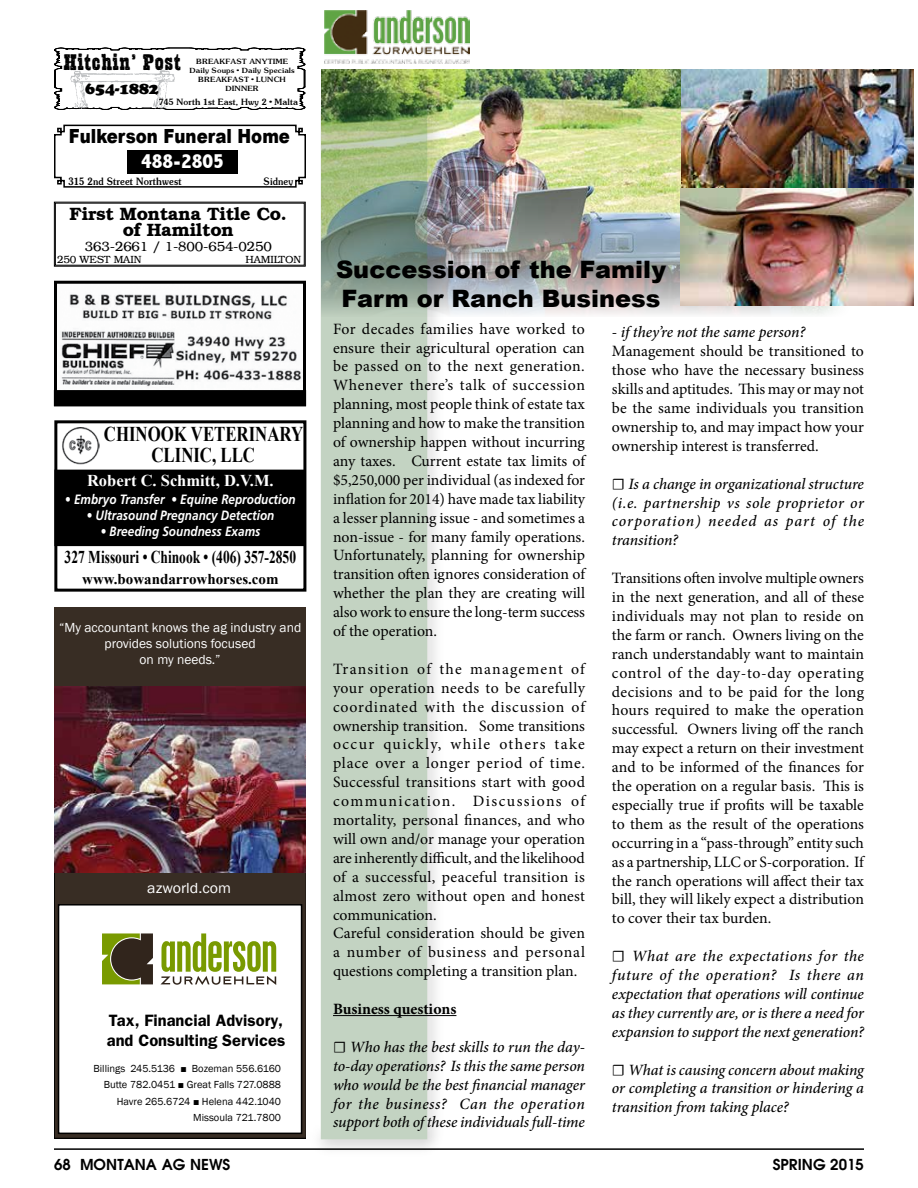
<style>
.page{position:relative;width:918px;height:1188px;background:#fff}
.page>*{position:absolute;margin:0;border:0;box-sizing:border-box;transform-origin:0 0}
.t1{font:900 24px/28.8px "Arial";color:#000}
.t2{font:24px "Wanted Let Plain";color:#000;scale:1.5 1}
.t3{font:700 21px/21px "Times New Roman";color:#000;text-align:center;scale:.8 1}
.t4{font:800 condensed 21px "Abadi";color:#fff}
.t5{font:900 19.5px "Arial";color:#000;scale:.85 1}
.t6{font:700 18px "Times New Roman";color:#000;scale:.75 1}
.t7{font:700 18px/16.5px "Bookplate";color:#000;text-align:center}
.t8{font:600 16.5px/19.8px "Franklin Gothic";color:#000}
.t9{font:700 16.5px "Times New Roman";color:#fff}
.t10{font:900 16.5px "Cooper";color:#000}
.t11{font:15.75px/18.9px "Minion Pro";letter-spacing:.01em;color:#000;text-align:justify}
.t12{font:italic 500 15.75px/18.9px "Minion Pro";letter-spacing:-.005em;color:#000;text-align:justify}
.t13{font:700 15.75px "Minion Pro";color:#000}
.t14{font:700 15px "Avian";color:#000}
.t15{font:700 15px "Times New Roman";color:#000}
.t16{font:15px "Franklin Gothic";color:#fff;scale:1.06 1}
.t17{font:italic 700 13.5px "Frutiger";color:#fff;scale:.87 1}
.t18{font:13.5px/16.2px "Franklin Gothic";color:#fff;text-align:center}
.t19{font:13.5px "Bookplate";color:#000}
.t20{font:10.5px/16.5px "Franklin Gothic";color:#000;text-align:right}
.t21{font:700 10.5px "Soutane";color:#000;scale:.93 1}
.t22{font:10.5px "Bookplate";color:#000}
.t23{font:700 9px "Soutane";color:#000}
.t24{font:700 7.5px/9px "Soutane";color:#000;text-align:center;scale:1.1 1}
</style>
<div class="page">
<hr style="left:54px;top:1148px;width:810px;height:2px;background:#000">
<img style="left:321px;top:69px;width:535px;height:246px">
<svg style="left:54px;top:201px;width:247px;height:66px"></svg>
<svg style="left:54px;top:124px;width:247px;height:64px"></svg>
<div style="left:127px;top:150px;width:111px;height:24px;background:#000"></div>
<div style="left:305px;top:82px;width:143px;height:1078px;background:#000;opacity:.75"></div>
<svg style="left:321px;top:93px;width:106px;height:1046px;background:#b5c7b3"></svg>
<svg style="left:54px;top:873px;width:252px;height:265px;background:#342921"></svg>
<div style="left:59px;top:905px;width:243px;height:228px;background:#fff"></div>
<div style="left:58px;top:904px;width:244px;height:230px;border:2px solid #000"></div>
<div style="left:54px;top:607px;width:252px;height:79px;background:#382d24"></div>
<svg style="left:102px;top:933px;width:51px;height:51px;background:#545721"></svg>
<svg style="left:160px;top:933px;width:116px;height:52px"></svg>
<img style="left:54px;top:686px;width:252px;height:187px">
<div style="left:54px;top:420px;width:252px;height:172px;border:3px solid #000"></div>
<svg style="left:74px;top:427px;width:13px;height:38px"></svg>
<img style="left:62px;top:428px;width:38px;height:36px">
<div style="left:55px;top:470px;width:249px;height:75px;background:#000"></div>
<div style="left:54px;top:470px;width:251px;height:76px;border:2px solid #000"></div>
<svg style="left:54px;top:47px;width:265px;height:63px"></svg>
<img style="left:70px;top:61px;width:113px;height:47px">
<img style="left:324px;top:11px;width:145px;height:52px">
<hr style="left:333px;top:1015px;width:123px;height:1px;background:#000">
<img style="left:60px;top:294px;width:242px;height:93px">
<div style="left:54px;top:281px;width:252px;height:125px;border:3px solid #000"></div>
<svg style="left:54px;top:390px;width:252px;height:17px;background:#0c0c0c"></svg>
<div style="left:55px;top:391px;width:250px;height:14px;border:1px solid #000"></div>
<img style="left:680px;top:69px;width:234px;height:236px">
<h1 class="t2" style="left:63px;top:49px;width:80px">Hitchin’ Post</h1>
<p class="t10" style="left:85px;top:79px;width:75px">654-1882</p>
<p class="t24" style="left:190px;top:57px;width:97px">BREAKFAST ANYTIME<br>Daily Soups • Daily Specials<br>BREAKFAST • LUNCH<br>DINNER</p>
<p class="t23" style="left:159px;top:96px;width:141px">745 North 1st East, Hwy 2 • Malta</p>
<p class="t5" style="left:69px;top:122px;width:262px">Fulkerson Funeral Home</p>
<p class="t21" style="left:69px;top:174px;width:123px">315 2nd Street Northwest</p>
<p class="t21" style="left:264px;top:174px;width:33px">Sidney</p>
<h2 class="t4" style="left:141px;top:149px;width:84px">488-2805</h2>
<p class="t7" style="left:70px;top:206px;width:219px">First Montana Title Co. of Hamilton</p>
<p class="t19" style="left:85px;top:239px;width:188px">363-2661 / 1-800-654-0250</p>
<p class="t22" style="left:57px;top:254px;width:86px">250 WEST MAIN</p>
<p class="t22" style="left:245px;top:254px;width:57px">HAMILTON</p>
<h2 class="t3" style="left:104px;top:423px;width:251px">CHINOOK VETERINARY<br>CLINIC, LLC</h2>
<p class="t9" style="left:87px;top:469px;width:188px">Robert C. Schmitt, D.V.M.</p>
<p class="t17" style="left:65px;top:491px;width:267px">• Embryo Transfer • Equine Reproduction</p>
<p class="t17" style="left:86px;top:507px;width:218px">• Ultrasound Pregnancy Detection</p>
<p class="t17" style="left:100px;top:523px;width:185px">• Breeding Soundness Exams</p>
<p class="t6" style="left:65px;top:545px;width:310px">327 Missouri • Chinook • (406) 357-2850</p>
<p class="t15" style="left:82px;top:569px;width:198px">www.bowandarrowhorses.com</p>
<p class="t18" style="left:59px;top:620px;width:244px">“My accountant knows the ag industry and provides solutions focused<br>on my needs.”</p>
<p class="t16" style="left:147px;top:878px;width:81px">azworld.com</p>
<p class="t8" style="left:107px;top:1010px;width:180px">Tax, Financial Advisory, and Consulting Services</p>
<p class="t20" style="left:94px;top:1060px;width:189px">Billings 245.5136 ■ Bozeman 556.6160<br>Butte 782.0451 ■ Great Falls 727.0888<br>Havre 265.6724 ■ Helena 442.1040<br>Missoula 721.7800</p>
<h1 class="t1" style="left:336px;top:254px;width:332px">Succession of the Family<br>Farm or Ranch Business</h1>
<p class="t11" style="left:333px;top:319px;width:254px">For decades families have worked to ensure their agricultural operation can be passed on to the next generation.<br>Whenever there’s talk of succession planning, most people think of estate tax planning and how to make the transition of ownership happen without incurring any taxes. Current estate tax limits of $5,250,000 per individual (as indexed for inflation for 2014) have made tax liability a lesser planning issue - and sometimes a non-issue - for many family operations.<br>Unfortunately, planning for ownership transition often ignores consideration of whether the plan they are creating will also work to ensure the long-term success of the operation.</p>
<p class="t11" style="left:333px;top:659px;width:254px;text-align:left">Transition of the management of your operation needs to be carefully coordinated with the discussion of ownership transition. Some transitions occur quickly, while others take place over a longer period of time.<br>Successful transitions start with good communication. Discussions of mortality, personal finances, and who will own and/or manage your operation are inherently difficult, and the likelihood of a successful, peaceful transition is almost zero without open and honest communication.<br>Careful consideration should be given a number of business and personal questions completing a transition plan.</p>
<p class="t13" style="left:333px;top:998px;width:125px">Business questions</p>
<p class="t12" style="left:333px;top:1037px;width:254px">☐ Who has the best skills to run the day&shy;to-day operations? Is this the same person who would be the best financial manager for the business? Can the operation support both of these individuals full-time</p>
<p class="t12" style="left:612px;top:323px;width:195px">- if they’re not the same person?</p>
<p class="t11" style="left:612px;top:342px;width:254px">Management should be transitioned to those who have the necessary business skills and aptitudes. This may or may not be the same individuals you transition ownership to, and may impact how your ownership interest is transferred.</p>
<p class="t12" style="left:612px;top:474px;width:254px">☐ Is a change in organizational structure (i.e. partnership vs sole proprietor or corporation) needed as part of the transition?</p>
<p class="t11" style="left:612px;top:569px;width:254px">Transitions often involve multiple owners in the next generation, and all of these individuals may not plan to reside on the farm or ranch. Owners living on the ranch understandably want to maintain control of the day-to-day operating decisions and to be paid for the long hours required to make the operation successful. Owners living off the ranch may expect a return on their investment and to be informed of the finances for the operation on a regular basis. This is especially true if profits will be taxable to them as the result of the operations occurring in a “pass-through” entity such as a partnership, LLC or S-corporation. If the ranch operations will affect their tax bill, they will likely expect a distribution to cover their tax burden.</p>
<p class="t12" style="left:612px;top:947px;width:254px">☐ What are the expectations for the future of the operation? Is there an expectation that operations will continue as they currently are, or is there a need for expansion to support the next generation?</p>
<p class="t12" style="left:612px;top:1060px;width:254px">☐ What is causing concern about making or completing a transition or hindering a transition from taking place?</p>
<p class="t14" style="left:54px;top:1154px;width:178px">68 MONTANA AG NEWS</p>
<p class="t14" style="left:773px;top:1154px;width:93px">SPRING 2015</p>
</div>
